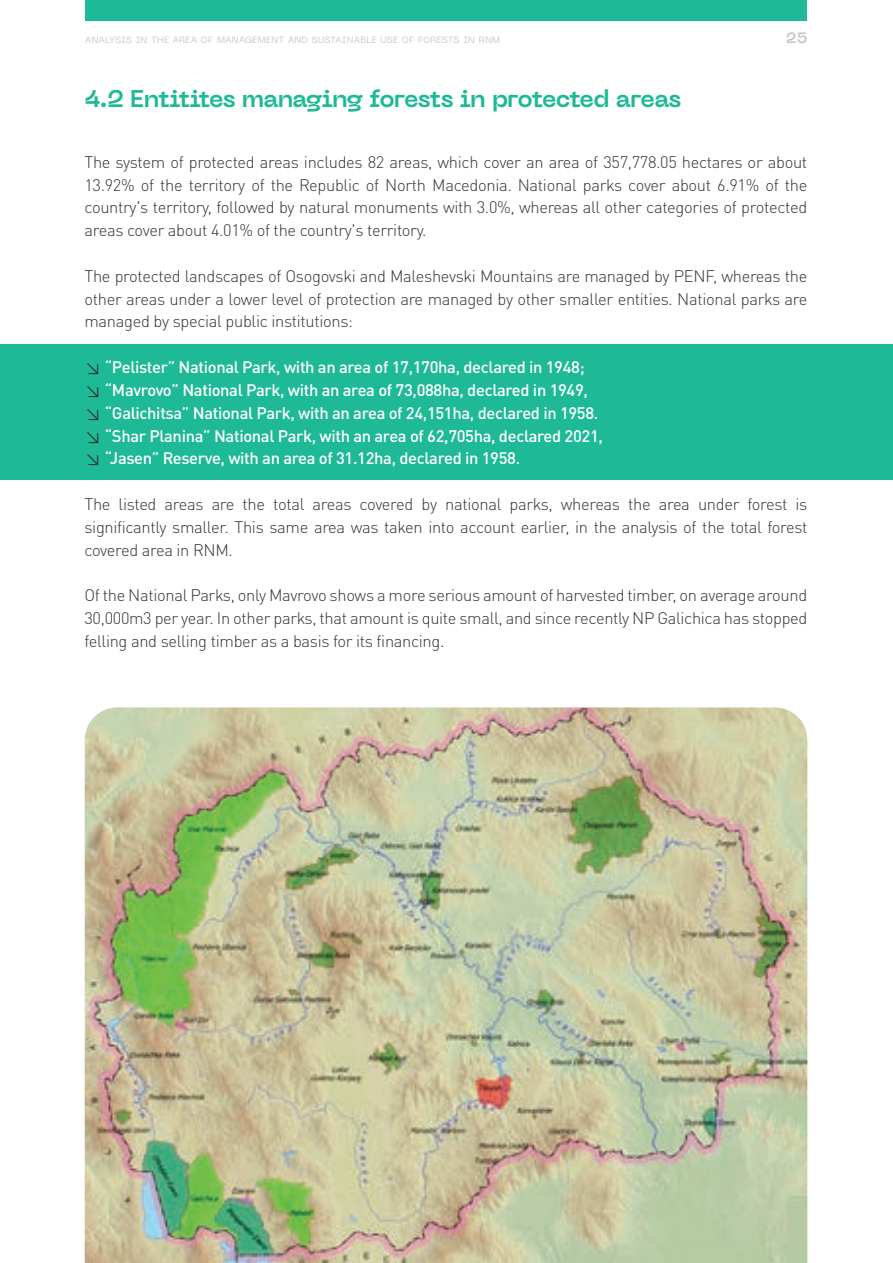
<style>
.page{position:relative;width:893px;height:1263px;background:#fff}
.page>*{position:absolute;margin:0;border:0;box-sizing:border-box;transform-origin:0 0}
.t1{font:700 24px "Neue Machina";letter-spacing:-.04em;color:#1eb996}
.t2{font:300 16.5px/22.8px "DIN Pro";letter-spacing:-.02em;color:#2c372d;text-align:justify}
.t3{font:500 16.5px/22.8px "DIN Pro";letter-spacing:-.02em;color:#fff}
.t4{font:700 15px "Neue Machina";color:#c7c7c8}
.t5{font:9px "Neue Machina";letter-spacing:.03em;color:#c7c7c8}
.s1{font-weight:400;color:#2c372d}
</style>
<div class="page">
<div style="left:0;top:344px;width:893px;height:136px;background:#1eb996"></div>
<div style="left:85px;top:0;width:722px;height:20px;background:#1eb996"></div>
<img style="left:85px;top:707px;width:722px;height:556px">
<p class="t5" style="left:85px;top:34px;width:416px">ANALYSIS IN THE AREA OF MANAGEMENT AND SUSTAINABLE USE OF FORESTS IN RNM</p>
<p class="t4" style="left:786px;top:28px;width:23px">25</p>
<h1 class="t1" style="left:84px;top:83px;width:598px">4.2 Entitites managing forests in protected areas</h1>
<p class="t2" style="left:84px;top:149px;width:724px">The system of protected areas includes 82 areas, which cover an area of 357,778.05 hectares or about 13.92% of the territory of the Republic of North Macedonia. National parks cover about 6.91% of the country's territory, followed by natural monuments with 3.0%, whereas all other categories of protected areas cover about 4.01% of the country's territory.</p>
<p class="t2" style="left:84px;top:263px;width:724px">The protected landscapes of Osogovski and Maleshevski Mountains are managed by PENF, whereas the other areas under a lower level of protection are managed by other smaller entities. National parks are managed by special public institutions:</p>
<p class="t3" style="left:84px;top:354px;width:520px"><span class="s1">↘</span> “Pelister” National Park, with an area of 17,170ha, declared in 1948; <span class="s1">↘</span> “Mavrovo” National Park, with an area of 73,088ha, declared in 1949, <span class="s1">↘</span> “Galichitsa” National Park, with an area of 24,151ha, declared in 1958. <span class="s1">↘</span> “Shar Planina” National Park, with an area of 62,705ha, declared 2021, <span class="s1">↘</span> “Jasen” Reserve, with an area of 31.12ha, declared in 1958.</p>
<p class="t2" style="left:84px;top:491px;width:724px">The listed areas are the total areas covered by national parks, whereas the area under forest is significantly smaller. This same area was taken into account earlier, in the analysis of the total forest covered area in RNM.</p>
<p class="t2" style="left:84px;top:582px;width:724px">Of the National Parks, only Mavrovo shows a more serious amount of harvested timber, on average around 30,000m3 per year. In other parks, that amount is quite small, and since recently NP Galichica has stopped felling and selling timber as a basis for its financing.</p>
</div>
